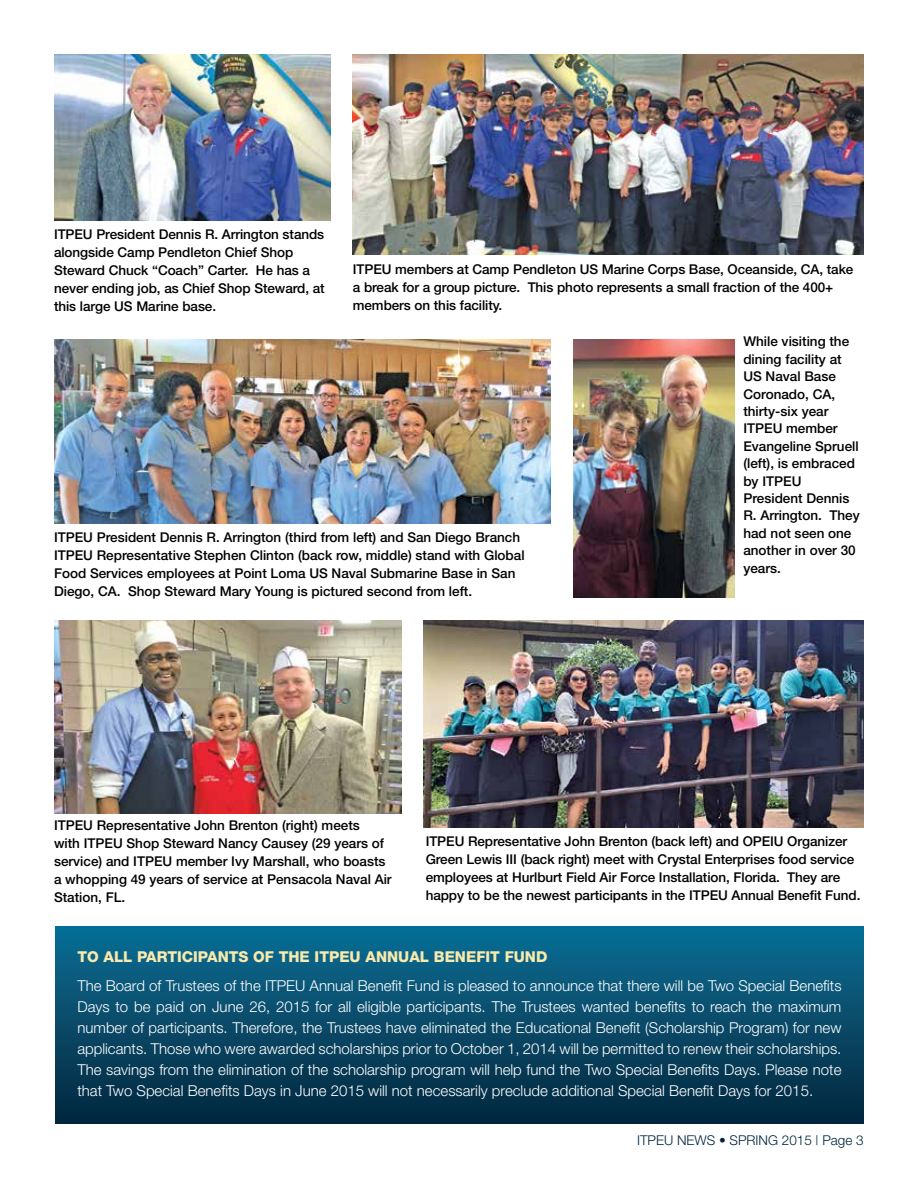
<style>
.page{position:relative;width:918px;height:1188px;background:#fff}
.page>*{position:absolute;margin:0;border:0;box-sizing:border-box;transform-origin:0 0}
.t1{font:300 15px/21px "Helvetica Neue";color:#fff;text-align:justify}
.t2{font:800 15px "Helvetica Neue";color:#f8e9ac}
.t3{font:500 13.5px/18px "Helvetica Neue";color:#000}
.t4{font:300 13.5px "Helvetica Neue";color:#00263f}
</style>
<div class="page">
<div style="left:55px;top:926px;width:809px;height:197px;background:linear-gradient(to bottom,#0b6e95,#04263c)"></div>
<img style="left:424px;top:621px;width:440px;height:207px">
<img style="left:54px;top:621px;width:347px;height:192px">
<img style="left:54px;top:339px;width:497px;height:184px">
<img style="left:573px;top:339px;width:161px;height:259px">
<img style="left:353px;top:54px;width:511px;height:200px">
<img style="left:54px;top:54px;width:276px;height:166px">
<p class="t3" style="left:54px;top:225px;width:272px">ITPEU President Dennis R. Arrington stands alongside Camp Pendleton Chief Shop Steward Chuck “Coach” Carter. He has a never ending job, as Chief Shop Steward, at this large US Marine base.</p>
<p class="t3" style="left:353px;top:260px;width:502px">ITPEU members at Camp Pendleton US Marine Corps Base, Oceanside, CA, take a break for a group picture. This photo represents a small fraction of the 400+ members on this facility.</p>
<p class="t3" style="left:54px;top:529px;width:472px">ITPEU President Dennis R. Arrington (third from left) and San Diego Branch ITPEU Representative Stephen Clinton (back row, middle) stand with Global Food Services employees at Point Loma US Naval Submarine Base in San Diego, CA. Shop Steward Mary Young is pictured second from left.</p>
<p class="t3" style="left:743px;top:333px;width:118px;line-height:17.4px">While visiting the dining facility at<br>US Naval Base<br>Coronado, CA, thirty-six year<br>ITPEU member<br>Evangeline Spruell (left), is embraced by ITPEU<br>President Dennis<br>R. Arrington. They had not seen one another in over 30 years.</p>
<p class="t3" style="left:54px;top:816px;width:339px">ITPEU Representative John Brenton (right) meets<br>with ITPEU Shop Steward Nancy Causey (29 years of service) and ITPEU member Ivy Marshall, who boasts a whopping 49 years of service at Pensacola Naval Air Station, FL.</p>
<p class="t3" style="left:426px;top:832px;width:436px">ITPEU Representative John Brenton (back left) and OPEIU Organizer Green Lewis III (back right) meet with Crystal Enterprises food service employees at Hurlburt Field Air Force Installation, Florida. They are happy to be the newest participants in the ITPEU Annual Benefit Fund.</p>
<p class="t2" style="left:77px;top:948px;width:472px">TO ALL PARTICIPANTS OF THE ITPEU ANNUAL BENEFIT FUND</p>
<p class="t1" style="left:77px;top:975px;width:766px">The Board of Trustees of the ITPEU Annual Benefit Fund is pleased to announce that there will be Two Special Benefits Days to be paid on June 26, 2015 for all eligible participants. The Trustees wanted benefits to reach the maximum number of participants. Therefore, the Trustees have eliminated the Educational Benefit (Scholarship Program) for new applicants. Those who were awarded scholarships prior to October 1, 2014 will be permitted to renew their scholarships.<br>The savings from the elimination of the scholarship program will help fund the Two Special Benefits Days. Please note that Two Special Benefits Days in June 2015 will not necessarily preclude additional Special Benefit Days for 2015.</p>
<p class="t4" style="left:637px;top:1132px;width:228px">ITPEU NEWS • SPRING 2015 | Page 3</p>
</div>
